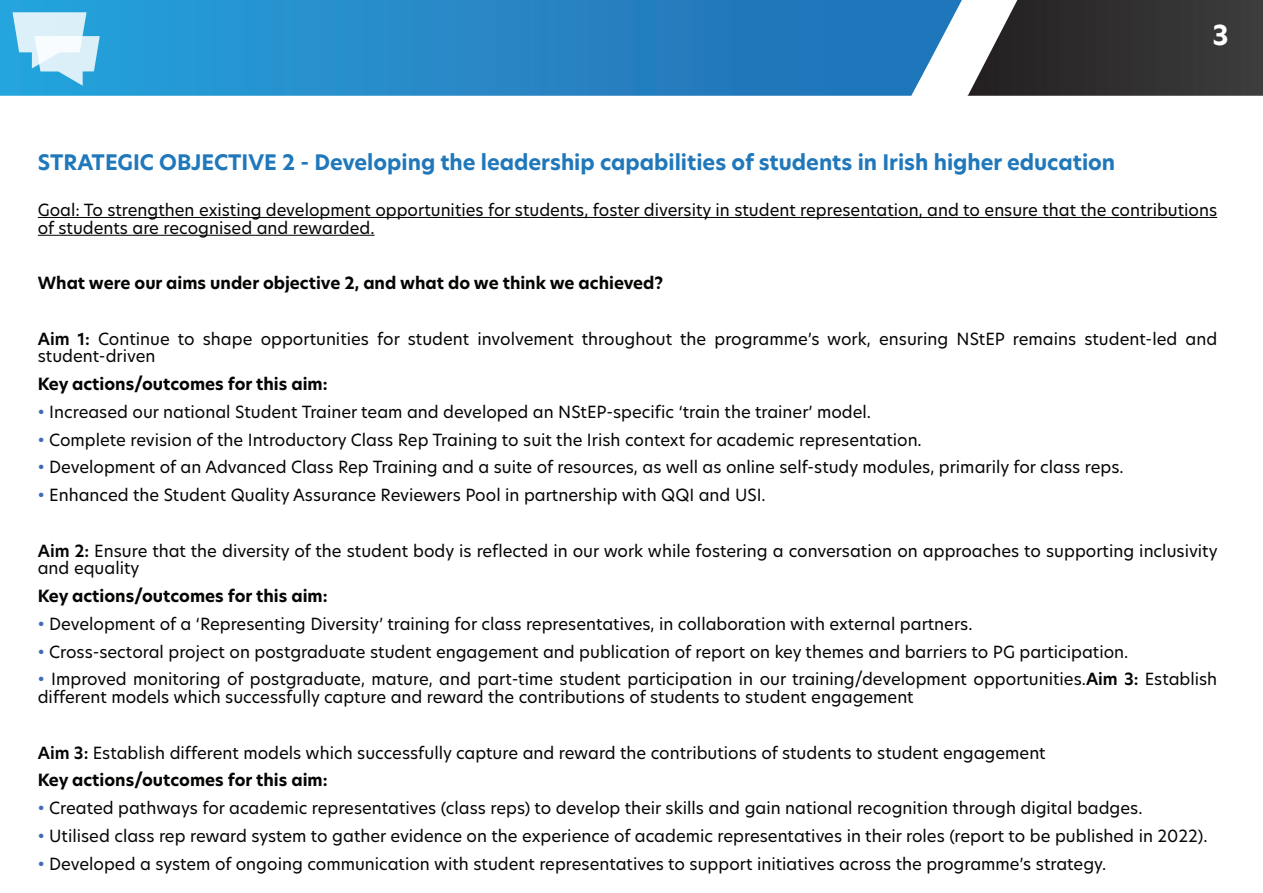
<style>
.page{position:relative;width:1263px;height:893px;background:#fff}
.page>*{position:absolute;margin:0;border:0;box-sizing:border-box;transform-origin:0 0}
.t1{font:700 27px "Hero New";color:#fff}
.t2{font:700 21px "Hero New";color:#2078bb}
.t3{font:16.5px/17.9px "Hero New";color:#050504}
.t4{font:700 16.5px "Hero New";color:#050504}
.s1{font-weight:600}
.s2{font-weight:700;color:#3f6bb4}
.s3{font-weight:700}
</style>
<div class="page">
<hr style="left:38px;top:217px;width:1179px;height:1px;background:#050504">
<hr style="left:38px;top:235px;width:337px;height:1px;background:#050504">
<svg style="left:0;top:0;width:911px;height:96px"></svg>
<svg style="left:911px;top:0;width:352px;height:96px"></svg>
<svg style="left:13px;top:12px;width:87px;height:74px"></svg>
<h1 class="t1" style="left:1212px;top:16px;width:18px">3</h1>
<p class="t2" style="left:38px;top:148px;width:1079px">STRATEGIC OBJECTIVE 2 - Developing the leadership capabilities of students in Irish higher education</p>
<p class="t3" style="left:38px;top:201px;width:1181px">Goal: To strengthen existing development opportunities for students, foster diversity in student representation, and to ensure that the contributions of students are recognised and rewarded.</p>
<p class="t4" style="left:38px;top:272px;width:627px">What were our aims under objective 2, and what do we think we achieved?</p>
<p class="t3" style="left:38px;top:329px;width:1181px"><span class="s1">Aim 1:</span> Continue to shape opportunities for student involvement throughout the programme’s work, ensuring NStEP remains student-led and student-driven</p>
<p class="t4" style="left:38px;top:373px;width:291px">Key actions/outcomes for this aim:</p>
<p class="t3" style="left:38px;top:403px;width:835px"><span class="s2">•</span> Increased our national Student Trainer team and developed an NStEP-specific ‘train the trainer’ model.</p>
<p class="t3" style="left:38px;top:430px;width:885px"><span class="s2">•</span> Complete revision of the Introductory Class Rep Training to suit the Irish context for academic representation.</p>
<p class="t3" style="left:38px;top:458px;width:1087px"><span class="s2">•</span> Development of an Advanced Class Rep Training and a suite of resources, as well as online self-study modules, primarily for class reps.</p>
<p class="t3" style="left:38px;top:486px;width:729px"><span class="s2">•</span> Enhanced the Student Quality Assurance Reviewers Pool in partnership with QQI and USI.</p>
<p class="t3" style="left:38px;top:541px;width:1181px"><span class="s1">Aim 2:</span> Ensure that the diversity of the student body is reflected in our work while fostering a conversation on approaches to supporting inclusivity and equality</p>
<p class="t4" style="left:38px;top:585px;width:291px">Key actions/outcomes for this aim:</p>
<p class="t3" style="left:38px;top:614px;width:936px"><span class="s2">•</span> Development of a ‘Representing Diversity’ training for class representatives, in collaboration with external partners.</p>
<p class="t3" style="left:38px;top:642px;width:1092px"><span class="s2">•</span> Cross-sectoral project on postgraduate student engagement and publication of report on key themes and barriers to PG participation.</p>
<p class="t3" style="left:38px;top:670px;width:1181px"><span class="s2">•</span> Improved monitoring of postgraduate, mature, and part-time student participation in our training/development opportunities.<span class="s1">Aim 3:</span> Establish different models which successfully capture and reward the contributions of students to student engagement</p>
<p class="t3" style="left:38px;top:738px;width:1009px;line-height:27.8px"><span class="s1">Aim 3:</span> Establish different models which successfully capture and reward the contributions of students to student engagement<br><span class="s3">Key actions/outcomes for this aim:</span></p>
<p class="t3" style="left:38px;top:799px;width:1106px"><span class="s2">•</span> Created pathways for academic representatives (class reps) to develop their skills and gain national recognition through digital badges.</p>
<p class="t3" style="left:38px;top:826px;width:1171px"><span class="s2">•</span> Utilised class rep reward system to gather evidence on the experience of academic representatives in their roles (report to be published in 2022).</p>
<p class="t3" style="left:38px;top:854px;width:1070px"><span class="s2">•</span> Developed a system of ongoing communication with student representatives to support initiatives across the programme’s strategy.</p>
</div>
